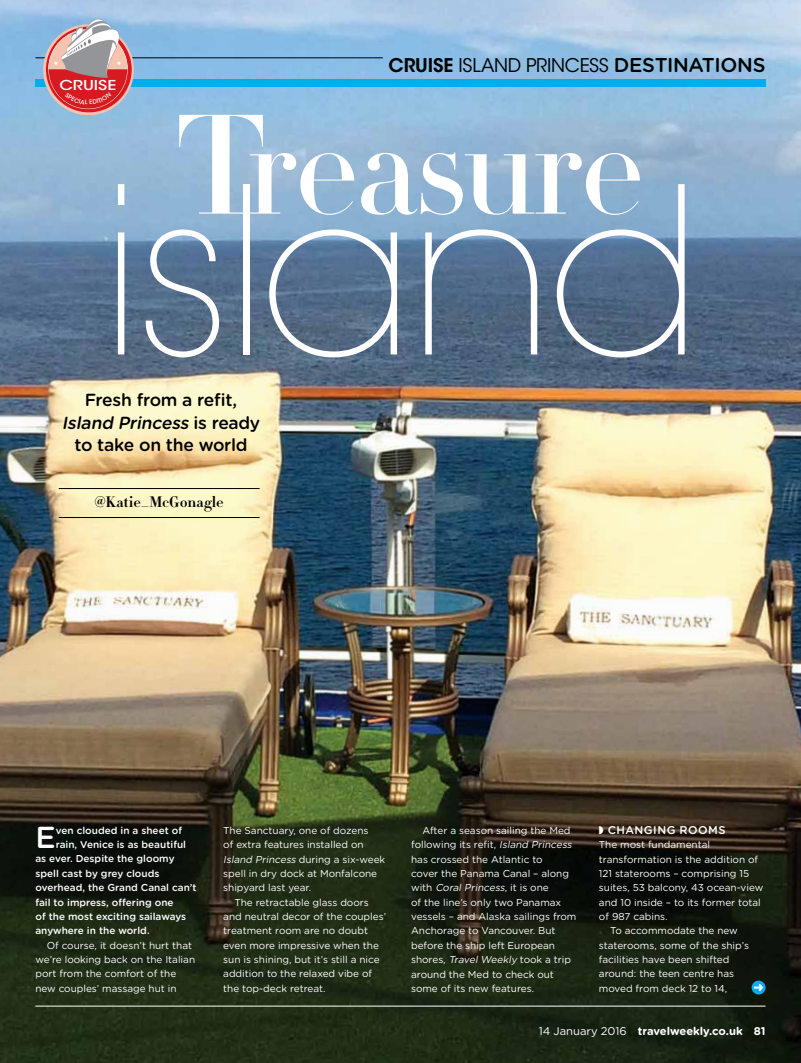
<style>
.page{position:relative;width:801px;height:1063px;background:#fff}
.page>*{position:absolute;margin:0;border:0;box-sizing:border-box;transform-origin:0 0}
.t1{font:200 230.25px "ITC Avant Garde Std";letter-spacing:-.035em;color:#fff}
.t2{font:500 139.38px "Didot HTF 42";letter-spacing:-.02em;color:#fff}
.t3{font:500 30.38px "Gotham Rounded";color:#fff}
.t4{font:18.75px "ITC Avant Garde Std";letter-spacing:-.01em;color:#000}
.t5{font:500 17.5px/22.5px "Gotham Rounded";letter-spacing:-.03em;color:#000;text-align:center}
.t6{font:700 15px "Didot HTF 06";letter-spacing:.005em;color:#000}
.t7{font:500 13.62px "ITC Avant Garde Std";color:#fff;scale:1.23 1}
.t8{font:700 11.25px "Gotham Rounded";letter-spacing:-.005em;color:#fff}
.t9{font:500 11.25px "Gotham Rounded";letter-spacing:.045em;color:#fff}
.t10{font:10px/14.4px "Gotham Rounded";letter-spacing:-.005em;color:#fff}
.t11{font:500 10px "Gotham Rounded";color:#fff}
.s1{font-weight:600}
.s2{font-family:"Gotham Rounded";font-weight:500;font-size:20px}
.s3{font-style:italic}
.s4{font-weight:400}
</style>
<div class="page">
<img style="left:0;top:0;width:801px;height:1063px">
<hr style="left:35px;top:1006px;width:730px;height:1px;background:#fff">
<div style="left:35px;top:79px;width:730px;height:7px;background:#00aeef"></div>
<hr style="left:35px;top:58px;width:348px;height:1px;background:#000">
<hr style="left:59px;top:488px;width:201px;height:1px;background:#000">
<hr style="left:59px;top:517px;width:201px;height:1px;background:#000">
<svg style="left:751px;top:981px;width:14px;height:14px"></svg>
<svg style="left:754px;top:984px;width:9px;height:7px"></svg>
<svg style="left:43px;top:24px;width:91px;height:91px"></svg>
<div style="left:46px;top:27px;width:86px;height:85px;background:#d71920;border-radius:50%"></div>
<svg style="left:599px;top:826px;width:4px;height:8px"></svg>
<svg style="left:48px;top:18px;width:80px;height:91px"></svg>
<h3 class="t7" style="left:59px;top:76px;width:48px">CRUISE</h3>
<h3 class="t4" style="left:388px;top:53px;width:378px"><span class="s1">CRUISE</span> ISLAND PRINCESS <span class="s2">destinations</span></h3>
<h2 class="t2" style="left:176px;top:81px;width:470px">Treasure</h2>
<h1 class="t1" style="left:100px;top:137px;width:605px">island</h1>
<h3 class="t5" style="left:62px;top:388px;width:200px">Fresh from a refit,<br><span class="s3">Island Princess</span> i s re a d y to take on the world</h3>
<h3 class="t6" style="left:95px;top:492px;width:131px">@Katie_McGonagle</h3>
<h3 class="t3" style="left:35px;top:816px;width:18px">E</h3>
<p class="t11" style="left:56px;top:823px;width:128px">ven clouded in a sheet of</p>
<p class="t11" style="left:56px;top:837px;width:132px">rain, Venice is as beautiful</p>
<p class="t11" style="left:35px;top:852px;width:141px">as ever. Despite the gloomy</p>
<p class="t11" style="left:35px;top:866px;width:125px">spell cast by grey clouds</p>
<p class="t11" style="left:35px;top:881px;width:163px">overhead, the Grand Canal can’t</p>
<p class="t11" style="left:35px;top:895px;width:140px">fail to impress, offering one</p>
<p class="t11" style="left:35px;top:909px;width:152px">of the most exciting sailaways</p>
<p class="t11" style="left:35px;top:924px;width:116px">anywhere in the world.</p>
<p class="t10" style="left:35px;top:938px;width:161px;text-indent:11px">Of course, it doesn’t hurt that we’re looking back on the Italian port from the comfort of the new couples’ massage hut in</p>
<p class="t10" style="left:223px;top:823px;width:147px">The Sanctuary, one of dozens</p>
<p class="t10" style="left:223px;top:837px;width:142px">of extra features installed on</p>
<p class="t10" style="left:223px;top:851px;width:163px"><span class="s3">Island Princess</span> during a six-week</p>
<p class="t10" style="left:223px;top:866px;width:155px">spell in dry dock at Monfalcone</p>
<p class="t10" style="left:223px;top:880px;width:89px">shipyard last year.</p>
<p class="t10" style="left:234px;top:894px;width:136px">The retractable glass doors</p>
<p class="t10" style="left:223px;top:909px;width:164px">and neutral decor of the couples’</p>
<p class="t10" style="left:223px;top:923px;width:146px">treatment room are no doubt</p>
<p class="t10" style="left:223px;top:938px;width:157px">even more impressive when the</p>
<p class="t10" style="left:223px;top:952px;width:158px">sun is shining, but it’s still a nice</p>
<p class="t10" style="left:223px;top:966px;width:150px">addition to the relaxed vibe of</p>
<p class="t10" style="left:223px;top:981px;width:104px">the top-deck retreat.</p>
<p class="t10" style="left:411px;top:823px;width:167px;text-indent:11px">After a season sailing the Med following its refit, <span class="s3">Island Princess </span>has crossed the Atlantic to<br>cover the Panama Canal – along w i t h <span class="s3">Coral Princess</span>, i t i s o n e<br>of the line’s only two Panamax vessels – and Alaska sailings from<br>Anchorage to Vancouver. But before the ship left European shores, <span class="s3">Travel Weekly</span> took a trip around the Med to check out some of its new features.</p>
<p class="t9" style="left:608px;top:822px;width:118px">CHANGING ROOMS</p>
<p class="t10" style="left:599px;top:837px;width:113px">The most fundamental</p>
<p class="t10" style="left:599px;top:851px;width:161px">transformation is the addition of</p>
<p class="t10" style="left:599px;top:866px;width:152px">121 staterooms – comprising 15</p>
<p class="t10" style="left:599px;top:880px;width:166px">suites, 53 balcony, 43 ocean-view</p>
<p class="t10" style="left:599px;top:894px;width:163px">and 10 inside – to its former total</p>
<p class="t10" style="left:599px;top:909px;width:70px">of 987 cabins.</p>
<p class="t10" style="left:610px;top:923px;width:129px">To accommodate the new</p>
<p class="t10" style="left:599px;top:938px;width:151px">staterooms, some of the ship’s</p>
<p class="t10" style="left:599px;top:952px;width:132px">facilities have been shifted</p>
<p class="t10" style="left:599px;top:966px;width:137px">around: the teen centre has</p>
<p class="t10" style="left:599px;top:981px;width:130px">moved from deck 12 to 14,</p>
<p class="t8" style="left:539px;top:1023px;width:228px"><span class="s4">14 January 2016</span> travelweekly.co.uk 81</p>
</div>
